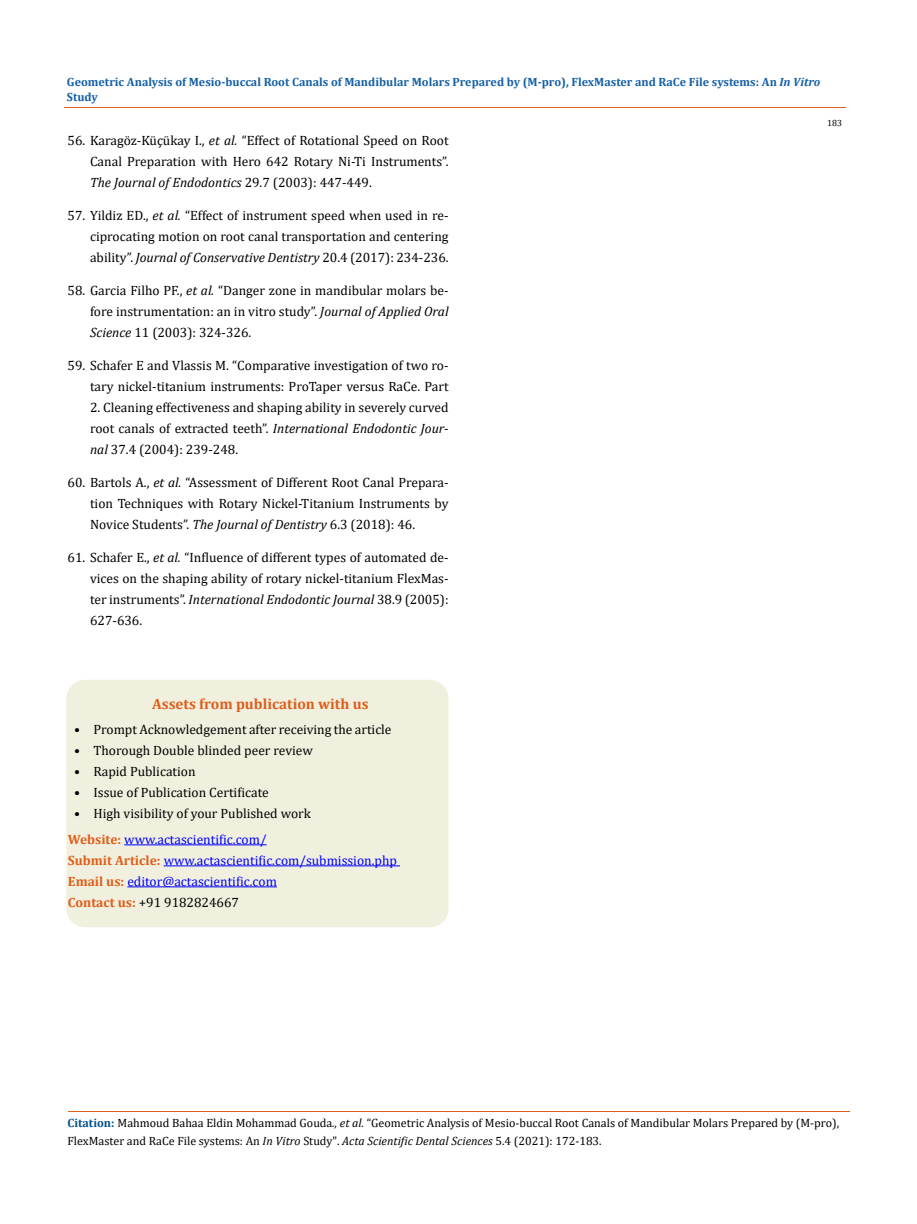
<style>
.page{position:relative;width:917px;height:1224px;background:#fff}
.page>*{position:absolute;margin:0;border:0;box-sizing:border-box;transform-origin:0 0}
.t1{font:700 15px "Cambria";color:#e05d1a}
.t2{font:13.5px/21px "Cambria";color:#000;text-align:justify}
.t3{font:13.5px/21px "Cambria";color:#00f}
.t4{font:12px/18px "Cambria";color:#000}
.t5{font:700 12px/15px "Cambria";color:#1560a6}
.t6{font:9px "Cambria";color:#000}
.s1{font-style:italic}
.s2{font-weight:700;color:#e05d1a}
.s3{color:#000}
.s4{font-weight:700;color:#035089}
</style>
<div class="page">
<hr style="left:64px;top:108px;width:781px;height:1px;background:#e05d1a">
<hr style="left:68px;top:1112px;width:781px;height:1px;background:#e05d1a">
<div style="left:67px;top:681px;width:381px;height:246px;background:#f1f0de;border-radius:18px"></div>
<div style="left:66px;top:680px;width:382px;height:247px;border:2px solid #f1f0de;border-radius:18px"></div>
<hr style="left:124px;top:844px;width:143px;height:1px;background:#00f">
<hr style="left:164px;top:865px;width:236px;height:1px;background:#00f">
<hr style="left:127px;top:886px;width:150px;height:1px;background:#00f">
<p class="t5" style="left:67px;top:74px;width:754px">Geometric Analysis of Mesio-buccal Root Canals of Mandibular Molars Prepared by (M-pro), FlexMaster and RaCe File systems: An <span class="s1">In Vitro<br></span>Study</p>
<p class="t2" style="left:90px;top:130px;width:360px;text-indent:-23px">56. Karagöz-Küçükay I., <span class="s1">et al.</span> “Effect of Rotational Speed on Root Canal Preparation with Hero 642 Rotary Ni-Ti Instruments”.<br><span class="s1">The Journal of Endodontics</span> 29.7 (2003): 447-449.</p>
<p class="t2" style="left:90px;top:205px;width:360px;text-indent:-23px">57. Yildiz ED., <span class="s1">et al.</span> “Effect of instrument speed when used in re&shy;ciprocating motion on root canal transportation and centering ability”. <span class="s1">Journal of Conservative Dentistry</span> 20.4 (2017): 234-236.</p>
<p class="t2" style="left:90px;top:280px;width:360px;text-indent:-23px">58. Garcia Filho PF., <span class="s1">et al.</span> “Danger zone in mandibular molars be&shy;fore instrumentation: an in vitro study”. <span class="s1">Journal of Applied Oral Science</span> 11 (2003): 324-326.</p>
<p class="t2" style="left:68px;top:355px;width:382px;text-align:right">59. Schafer E and Vlassis M. “Comparative investigation of two ro&shy;tary nickel-titanium instruments: ProTaper versus RaCe. Part</p>
<p class="t2" style="left:90px;top:397px;width:360px">2. Cleaning effectiveness and shaping ability in severely curved root canals of extracted teeth”. <span class="s1">International Endodontic Jour&shy;nal</span> 37.4 (2004): 239-248.</p>
<p class="t2" style="left:90px;top:472px;width:360px;text-indent:-23px">60. Bartols A., <span class="s1">et al.</span> “Assessment of Different Root Canal Prepara&shy;tion Techniques with Rotary Nickel-Titanium Instruments by Novice Students”. <span class="s1">The Journal of Dentistry</span> 6.3 (2018): 46.</p>
<p class="t2" style="left:90px;top:547px;width:360px;text-indent:-23px">61. Schafer E., <span class="s1">et al.</span> “Influence of different types of automated de&shy;vices on the shaping ability of rotary nickel-titanium FlexMas&shy;ter instruments”. <span class="s1">International Endodontic Journal</span> 38.9 (2005):<br>627-636.</p>
<p class="t6" style="left:827px;top:118px;width:16px">183</p>
<p class="t1" style="left:152px;top:693px;width:218px">Assets from publication with us</p>
<p class="t2" style="left:74px;top:719px;width:319px">• Prompt Acknowledgement after receiving the article</p>
<p class="t2" style="left:74px;top:740px;width:240px">• Thorough Double blinded peer review</p>
<p class="t2" style="left:74px;top:761px;width:123px">• Rapid Publication</p>
<p class="t2" style="left:74px;top:782px;width:196px">• Issue of Publication Certificate</p>
<p class="t2" style="left:74px;top:803px;width:238px">• High visibility of your Published work</p>
<p class="t3" style="left:68px;top:829px;width:330px"><span class="s2">Website:</span> www.actascientific.com/<br><span class="s2">Submit Article:</span> www.actascientific.com/submission.php <span class="s2">Email us:</span> editor@actascientific.com<br><span class="s2">Contact us:</span> <span class="s3">+91 9182824667</span></p>
<p class="t4" style="left:67px;top:1114px;width:773px"><span class="s4">Citation:</span> Mahmoud Bahaa Eldin Mohammad Gouda<span class="s1">., et al.</span> “Geometric Analysis of Mesio-buccal Root Canals of Mandibular Molars Prepared by (M-pro),<br>FlexMaster and RaCe File systems: An <span class="s1">In Vitro</span> Study". <span class="s1">Acta Scientific Dental Sciences</span> 5.4 (2021): 172-183.</p>
</div>
